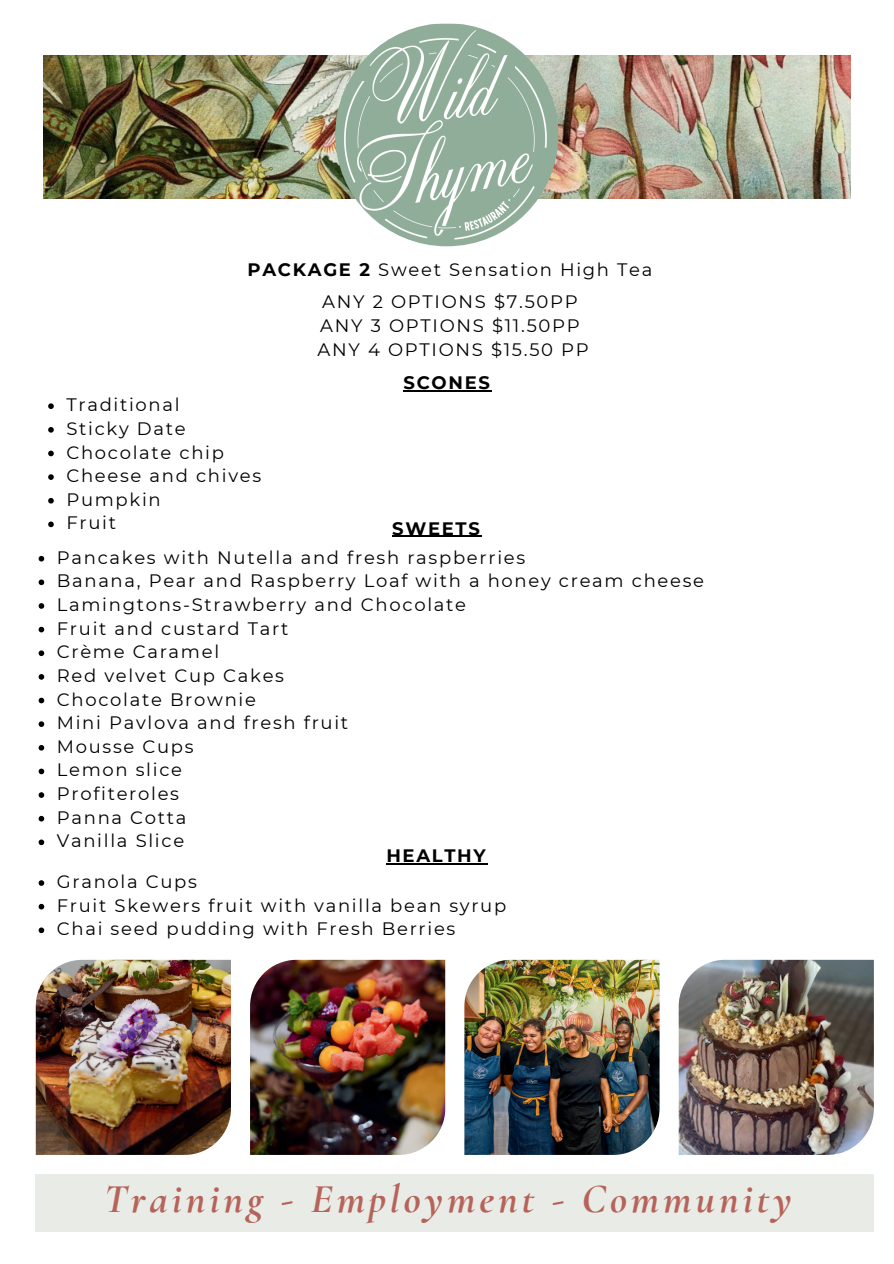
<style>
.page{position:relative;width:894px;height:1264px;background:#fff}
.page>*{position:absolute;margin:0;border:0;box-sizing:border-box;transform-origin:0 0}
.t1{font:italic 700 41.4px "Cormorant Garamond";letter-spacing:.095em;color:#b6635a}
.t2{font:18px/23.7px "Montserrat";letter-spacing:.095em;color:#000}
.t3{font:700 18px "Montserrat";letter-spacing:.095em;color:#000}
.s1{font-weight:700}
</style>
<div class="page">
<img style="left:43px;top:55px;width:807px;height:143px">
<img style="left:335px;top:23px;width:223px;height:223px;border-radius:50%">
<img style="left:36px;top:959px;width:195px;height:195px">
<img style="left:250px;top:959px;width:195px;height:195px">
<img style="left:464px;top:959px;width:195px;height:195px">
<img style="left:678px;top:959px;width:195px;height:195px">
<div style="left:36px;top:1174px;width:837px;height:57px;background:#e9ece6"></div>
<hr style="left:403px;top:390px;width:88px;height:1px;background:#000">
<svg style="left:48px;top:403px;width:6px;height:6px"></svg>
<svg style="left:48px;top:427px;width:6px;height:5px"></svg>
<svg style="left:48px;top:450px;width:6px;height:6px"></svg>
<svg style="left:48px;top:474px;width:6px;height:6px"></svg>
<svg style="left:48px;top:498px;width:6px;height:5px"></svg>
<svg style="left:48px;top:521px;width:6px;height:6px"></svg>
<hr style="left:392px;top:536px;width:89px;height:1px;background:#000">
<svg style="left:39px;top:556px;width:5px;height:5px"></svg>
<svg style="left:39px;top:579px;width:5px;height:6px"></svg>
<svg style="left:39px;top:603px;width:5px;height:5px"></svg>
<svg style="left:39px;top:626px;width:5px;height:6px"></svg>
<svg style="left:39px;top:650px;width:5px;height:6px"></svg>
<svg style="left:39px;top:674px;width:5px;height:5px"></svg>
<svg style="left:39px;top:697px;width:5px;height:6px"></svg>
<svg style="left:39px;top:721px;width:5px;height:6px"></svg>
<svg style="left:39px;top:745px;width:5px;height:5px"></svg>
<svg style="left:39px;top:768px;width:5px;height:6px"></svg>
<svg style="left:39px;top:792px;width:5px;height:5px"></svg>
<svg style="left:39px;top:815px;width:5px;height:6px"></svg>
<svg style="left:39px;top:839px;width:5px;height:6px"></svg>
<hr style="left:386px;top:863px;width:101px;height:1px;background:#000">
<svg style="left:39px;top:880px;width:5px;height:5px"></svg>
<svg style="left:39px;top:903px;width:5px;height:6px"></svg>
<svg style="left:39px;top:927px;width:5px;height:6px"></svg>
<p class="t2" style="left:247px;top:252px;width:406px;line-height:32.2px;text-align:center"><span class="s1">PACKAGE 2</span> Sweet Sensation High Tea<br>ANY 2 OPTIONS $7.50PP</p>
<p class="t2" style="left:317px;top:313px;width:273px;line-height:24.3px">ANY 3 OPTIONS $11.50PP<br>ANY 4 OPTIONS $15.50 PP</p>
<p class="t3" style="left:403px;top:369px;width:88px">SCONES</p>
<p class="t2" style="left:66px;top:392px;width:196px">Traditional<br>Sticky Date<br>Chocolate chip<br>Cheese and chives<br>Pumpkin<br>Fruit</p>
<p class="t3" style="left:392px;top:515px;width:89px">SWEETS</p>
<p class="t2" style="left:57px;top:545px;width:648px">Pancakes with Nutella and fresh raspberries<br>Banana, Pear and Raspberry Loaf with a honey cream cheese<br>Lamingtons-Strawberry and Chocolate<br>Fruit and custard Tart<br>Crème Caramel<br>Red velvet Cup Cakes<br>Chocolate Brownie<br>Mini Pavlova and fresh fruit<br>Mousse Cups<br>Lemon slice<br>Profiteroles<br>Panna Cotta<br>Vanilla Slice</p>
<p class="t3" style="left:386px;top:842px;width:101px">HEALTHY</p>
<p class="t2" style="left:57px;top:869px;width:451px">Granola Cups<br>Fruit Skewers fruit with vanilla bean syrup<br>Chai seed pudding with Fresh Berries</p>
<h1 class="t1" style="left:104px;top:1173px;width:689px">Training - Employment - Community</h1>
</div>
